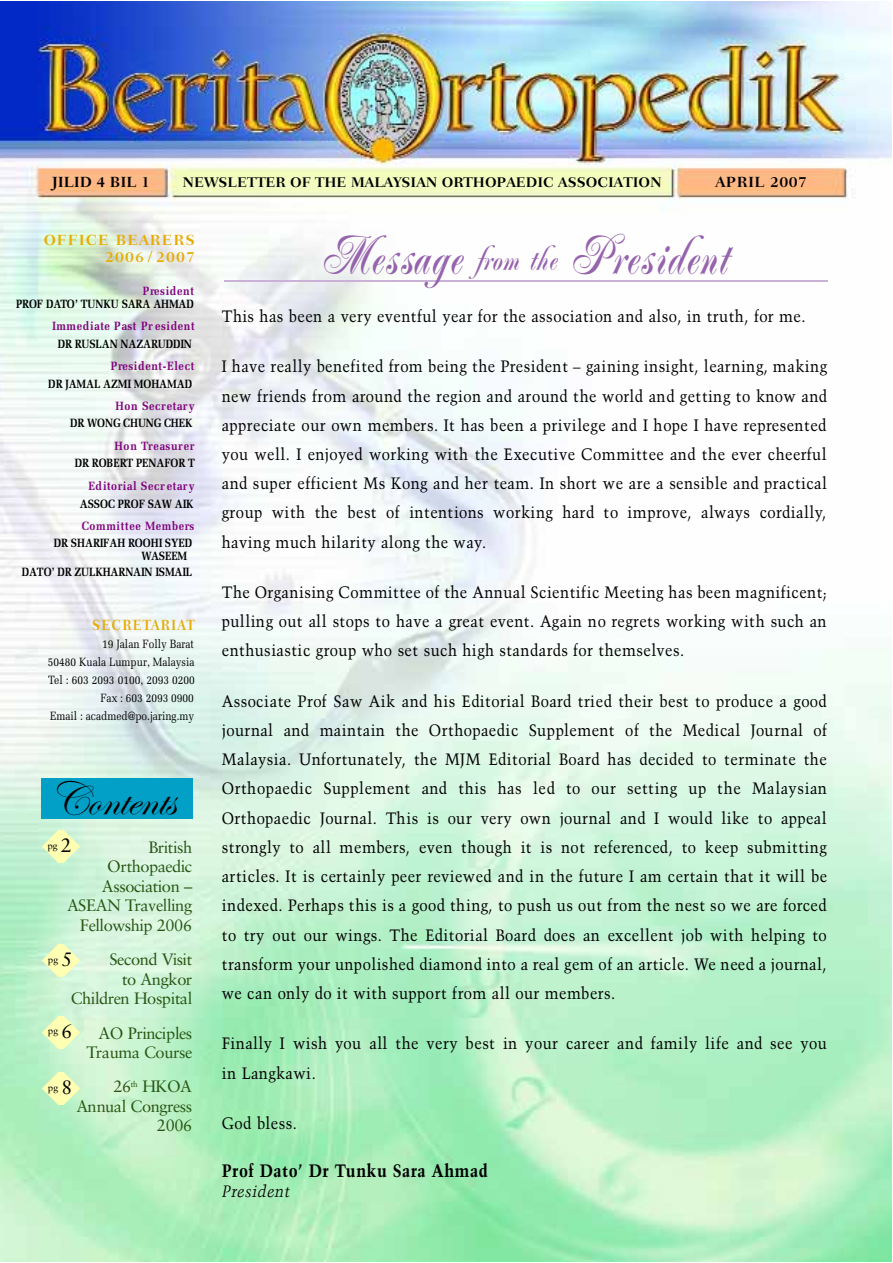
<style>
.page{position:relative;width:893px;height:1263px;background:#fff}
.page>*{position:absolute;margin:0;border:0;box-sizing:border-box;transform-origin:0 0}
.t1{font:54px "Poppl Residenz";color:#9663ad;scale:.8 1}
.t2{font:48px "Edwardian Script ITC";color:#000}
.t3{font:700 18px "Trump Mediaeval";letter-spacing:.03em;color:#000;scale:.9 1}
.t4{font:16.5px/29.2px "Trump Mediaeval";letter-spacing:.025em;color:#000;text-align:justify;scale:.9 1}
.t5{font:16.5px/19.5px "Sabon";letter-spacing:-.03em;color:#275613;text-align:right}
.t6{font:italic 16.5px "Trump Mediaeval";color:#000;scale:.9 1}
.t7{font:700 15px/16.5px "Fairfield LH";letter-spacing:.07em;color:#e6ac04;text-align:right}
.t8{font:700 15px "Fairfield LH";letter-spacing:.07em;color:#e6ac04;scale:.85 1}
.t9{font:700 15px "Fairfield LH";color:#000}
.t10{font:700 15px "Fairfield LH";letter-spacing:.02em;color:#000}
.t11{font:700 14.25px "Fairfield LH";color:#000}
.t12{font:700 12px/13px "Melior";color:#000;scale:.85 1}
.t13{font:12px/18px "Melior";color:#000;text-align:right;scale:.85 1}
.t14{font:700 12px "Melior";letter-spacing:.05em;color:#81037d;scale:.9 1}
.t15{font:9.75px "Sabon";color:#000}
.s1{font-size:19.5px}
.s2{font-size:34.5px}
</style>
<div class="page">
<img style="left:1px;top:2px;width:890px;height:1260px">
<div style="left:41px;top:778px;width:151px;height:41px;background:#02a0c6"></div>
<img style="left:43px;top:831px;width:37px;height:32px">
<img style="left:43px;top:945px;width:37px;height:32px">
<img style="left:43px;top:1016px;width:37px;height:32px">
<img style="left:43px;top:1073px;width:37px;height:32px">
<hr style="left:224px;top:280px;width:603px;height:1px;background:#cab1d6">
<p class="t9" style="left:52px;top:176px;width:100px">JILID 4 BIL 1</p>
<p class="t11" style="left:182px;top:177px;width:480px">NEWSLETTER OF THE MALAYSIAN ORTHOPAEDIC ASSOCIATION</p>
<p class="t10" style="left:715px;top:176px;width:93px">APRIL 2007</p>
<p class="t7" style="left:44px;top:233px;width:153px">OFFICE BEARERS<br>2 0 0 6/2 0 0 7</p>
<p class="t14" style="left:143px;top:286px;width:58px">P re s i d e n t</p>
<p class="t12" style="left:16px;top:298px;width:210px">PROF DATO’ TUNKU SARA AHMAD</p>
<p class="t14" style="left:52px;top:321px;width:160px">Immediate Past Pr e s i d e n t</p>
<p class="t12" style="left:58px;top:338px;width:159px">DR RUSLAN NAZARUDDIN</p>
<p class="t14" style="left:111px;top:361px;width:94px">P re s i d e n t - E l e c t</p>
<p class="t12" style="left:48px;top:378px;width:171px">DR JAMAL AZMI MOHAMAD</p>
<p class="t14" style="left:115px;top:401px;width:90px">Hon Secre t a ry</p>
<p class="t12" style="left:70px;top:418px;width:145px">DR WONG CHUNG CHEK</p>
<p class="t14" style="left:115px;top:441px;width:90px">Hon Tre a s u rer</p>
<p class="t12" style="left:75px;top:458px;width:143px">DR ROBERT PENAFOR T</p>
<p class="t14" style="left:88px;top:481px;width:120px">Editorial Secr e t a ry</p>
<p class="t12" style="left:80px;top:498px;width:135px">ASSOC PROF SAW AIK</p>
<p class="t14" style="left:82px;top:521px;width:127px">Committee Members</p>
<p class="t12" style="left:142px;top:538px;width:61px;text-indent:-88px">DR SHARIFAH ROOHI SYED<br>WASEEM</p>
<p class="t12" style="left:22px;top:566px;width:202px">DATO’ DR ZULKHARNAIN ISMAIL</p>
<p class="t8" style="left:92px;top:618px;width:122px">S E C R E TA R I AT</p>
<p class="t13" style="left:48px;top:636px;width:174px">19 Jalan Folly Barat<br>50480 Kuala Lumpur, Malaysia<br>Tel : 603 2093 0100, 2093 0200<br>Fax : 603 2093 0900<br>Email : acadmed@po.jaring.my</p>
<h2 class="t2" style="left:49px;top:769px;width:128px">Contents</h2>
<p class="t15" style="left:48px;top:841px;width:25px">pg <span class="s1">2</span></p>
<p class="t5" style="left:67px;top:839px;width:127px">British<br>O rt h o p a e d i c<br>Association –<br>ASEAN Tr a v e l l i n g<br>Fellowship 2006</p>
<p class="t5" style="left:71px;top:951px;width:123px">Second Visit<br>to Angkor<br>C h i l d ren Hospital</p>
<p class="t5" style="left:87px;top:1025px;width:107px">AO Principles<br>Trauma Course</p>
<p class="t5" style="left:76px;top:1078px;width:117px">2 6<sup>t</sup> <sup>h</sup> HKOA<br>Annual Congre s s<br>2 0 0 6</p>
<p class="t15" style="left:48px;top:955px;width:26px">pg <span class="s1">5</span></p>
<p class="t15" style="left:48px;top:1027px;width:26px">pg <span class="s1">6</span></p>
<p class="t15" style="left:48px;top:1083px;width:26px">pg <span class="s1">8</span></p>
<h1 class="t1" style="left:323px;top:235px;width:504px">M e s sa g e <span class="s2">from the</span> P r e s i d e n t</h1>
<p class="t4" style="left:222px;top:302px;width:650px">This has been a very eventful year for the association and also, in truth, for me.</p>
<p class="t4" style="left:222px;top:353px;width:674px">I have really benefited from being the President – gaining insight, learning, making new friends from around the region and around the world and getting to know and a p p reciate our own members. It has been a privilege and I hope I have re p re s e n t e d you well. I enjoyed working with the Executive Committee and the ever cheerf u l and super efficient Ms Kong and her team. In short we are a sensible and practical g roup with the best of intentions working hard to improve, always cord i a l l y, having much hilarity along the way.</p>
<p class="t4" style="left:222px;top:579px;width:673px">The Organising Committee of the Annual Scientific Meeting has been magnificent; pulling out all stops to have a great event. Again no re g rets working with such an enthusiastic group who set such high standards for themselves.</p>
<p class="t4" style="left:222px;top:688px;width:674px">Associate Prof Saw Aik and his Editorial Board tried their best to produce a good j o u rnal and maintain the Orthopaedic Supplement of the Medical Journal of Malaysia. Unfort u n a t e l y, the MJM Editorial Board has decided to terminate the O rthopaedic Supplement and this has led to our setting up the Malaysian O rthopaedic Journal. This is our very own journal and I would like to appeal s t rongly to all members, even though it is not re f e renced, to keep submitting a rticles. It is certainly peer reviewed and in the future I am certain that it will be indexed. Perhaps this is a good thing, to push us out from the nest so we are forc e d to try out our wings. The Editorial Board does an excellent job with helping to t r a n s f o rm your unpolished diamond into a real gem of an article. We need a journ a l , we can only do it with support from all our members.</p>
<p class="t4" style="left:222px;top:1030px;width:673px">Finally I wish you all the very best in your career and family life and see you in Langkawi.</p>
<p class="t4" style="left:222px;top:1110px;width:85px">God bless.</p>
<p class="t3" style="left:222px;top:1163px;width:297px">P rof Dato’ Dr Tunku Sara Ahmad</p>
<p class="t6" style="left:222px;top:1185px;width:78px">P re s i d e n t</p>
</div>
